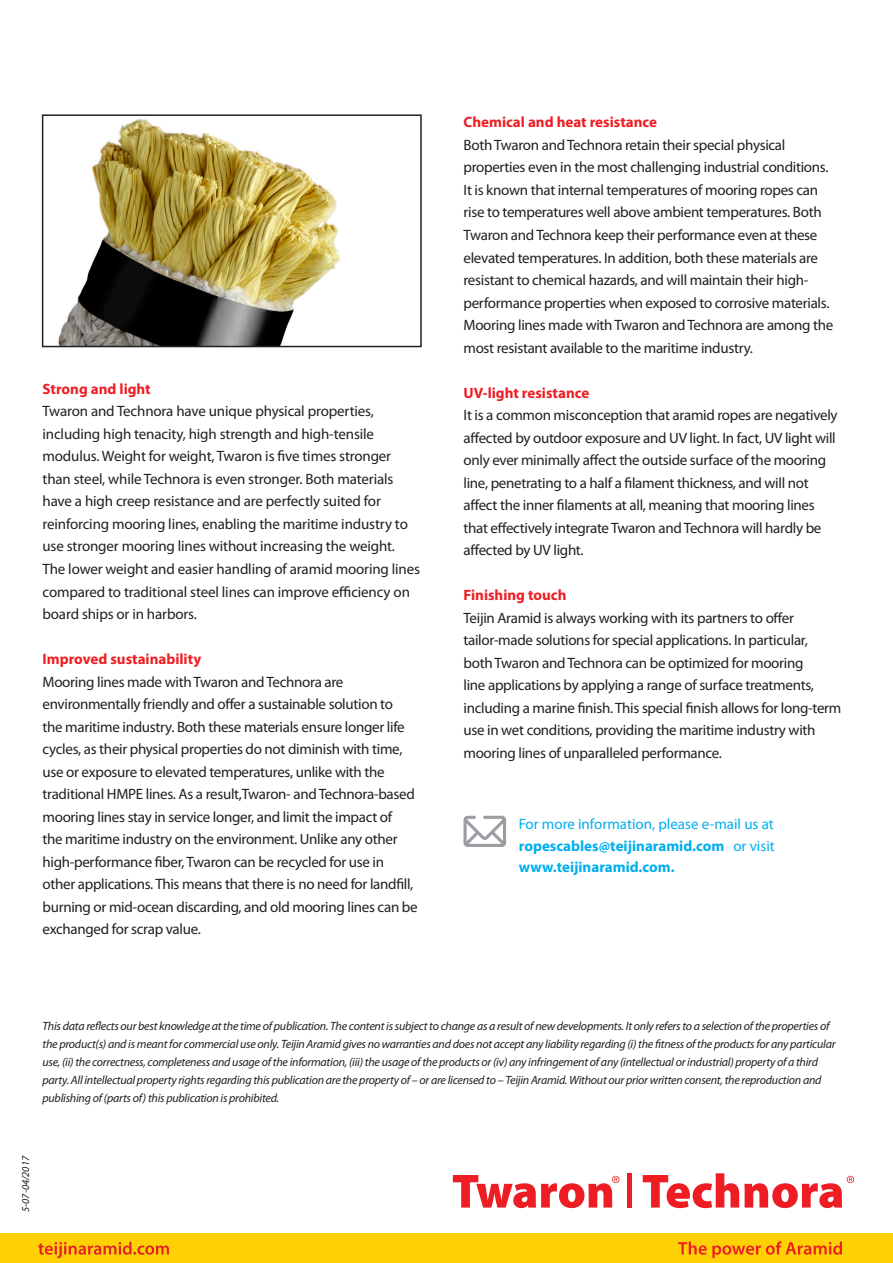
<style>
.page{position:relative;width:893px;height:1263px;background:#fff}
.page>*{position:absolute;margin:0;border:0;box-sizing:border-box;transform-origin:0 0}
.t1{font:15px/22.5px "Myriad Pro";letter-spacing:-.02em;color:#231f20}
.t2{font:700 15px "Myriad Pro";color:#ee1d23}
._6-box_bodytext{font:700 15px/21.3px "Myriad Pro";color:#00aeef;text-align:justify}
.t3{font:italic 12px/18px "Myriad Pro";letter-spacing:-.02em;color:#231f20}
.t4{font:italic 10.5px "Myriad Pro";letter-spacing:-.005em;color:#231f20}
.s1{font-weight:400}
</style>
<div class="page">
<div style="left:0;top:1233px;width:893px;height:30px;background:#fed105"></div>
<svg style="left:678px;top:1241px;width:164px;height:17px"></svg>
<svg style="left:38px;top:1242px;width:131px;height:16px"></svg>
<img style="left:58px;top:118px;width:282px;height:226px">
<div style="left:42px;top:114px;width:380px;height:233px;border:2px solid #231f20"></div>
<svg style="left:463px;top:816px;width:43px;height:31px"></svg>
<svg style="left:643px;top:1173px;width:211px;height:35px"></svg>
<svg style="left:453px;top:1175px;width:166px;height:33px"></svg>
<div style="left:627px;top:1173px;width:5px;height:34px;background:#ee1d23"></div>
<p class="t2" style="left:43px;top:379px;width:110px">Strong and light</p>
<p class="t1" style="left:43px;top:400px;width:379px">Twaron and Technora have unique physical properties, including high tenacity, high strength and high-tensile modulus. Weight for weight, Twaron is five times stronger than steel, while Technora is even stronger. Both materials have a high creep resistance and are perfectly suited for reinforcing mooring lines, enabling the maritime industry to use stronger mooring lines without increasing the weight.<br>The lower weight and easier handling of aramid mooring lines compared to traditional steel lines can improve efficiency on board ships or in harbors.</p>
<p class="t2" style="left:43px;top:649px;width:160px">Improved sustainability</p>
<p class="t1" style="left:43px;top:670px;width:377px">Mooring lines made with Twaron and Technora are environmentally friendly and offer a sustainable solution to<br>the maritime industry. Both these materials ensure longer life cycles, as their physical properties do not diminish with time, use or exposure to elevated temperatures, unlike with the traditional HMPE lines. As a result,Twaron- and Technora-based mooring lines stay in service longer, and limit the impact of<br>the maritime industry on the environment. Unlike any other high-performance fiber, Twaron can be recycled for use in other applications. This means that there is no need for landfill, burning or mid-ocean discarding, and old mooring lines can be exchanged for scrap value.</p>
<p class="t2" style="left:463px;top:113px;width:195px">Chemical and heat resistance</p>
<p class="t1" style="left:463px;top:133px;width:371px">Both Twaron and Technora retain their special physical properties even in the most challenging industrial conditions.<br>It is known that internal temperatures of mooring ropes can rise to temperatures well above ambient temperatures. Both Twaron and Technora keep their performance even at these elevated temperatures. In addition, both these materials are resistant to chemical hazards, and will maintain their high&shy;performance properties when exposed to corrosive materials.<br>Mooring lines made with Twaron and Technora are among the most resistant available to the maritime industry.</p>
<p class="t2" style="left:463px;top:383px;width:127px">UV-light resistance</p>
<p class="t1" style="left:463px;top:403px;width:376px">It is a common misconception that aramid ropes are negatively affected by outdoor exposure and UV light. In fact, UV light will only ever minimally affect the outside surface of the mooring line, penetrating to a half a filament thickness, and will not affect the inner filaments at all, meaning that mooring lines that effectively integrate Twaron and Technora will hardly be affected by UV light.</p>
<p class="t2" style="left:463px;top:585px;width:105px">Finishing touch</p>
<p class="t1" style="left:463px;top:606px;width:379px">Teijin Aramid is always working with its partners to offer tailor-made solutions for special applications. In particular,<br>both Twaron and Technora can be optimized for mooring<br>line applications by applying a range of surface treatments, including a marine finish. This special finish allows for long-term use in wet conditions, providing the maritime industry with mooring lines of unparalleled performance.</p>
<p class="_6-box_bodytext" style="left:519px;top:813px;width:258px"><span class="s1">For more information, please e-mail us at </span>ropescables@teijinaramid.com <span class="s1">or visit </span>www.teijinaramid.com.</p>
<p class="t3" style="left:43px;top:1016px;width:794px">This data reflects our best knowledge at the time of publication. The content is subject to change as a result of new developments. It only refers to a selection of the properties of the product(s) and is meant for commercial use only. Teijin Aramid gives no warranties and does not accept any liability regarding (i) the fitness of the products for any particular use, (ii) the correctness, completeness and usage of the information, (iii) the usage of the products or (iv) any infringement of any (intellectual or industrial) property of a third party. All intellectual property rights regarding this publication are the property of – or are licensed to – Teijin Aramid. Without our prior written consent, the reproduction and publishing of (parts of) this publication is prohibited.</p>
<p class="t4" style="left:19px;top:1212px;width:58px;rotate:-90deg">5-07-04/2017</p>
</div>
